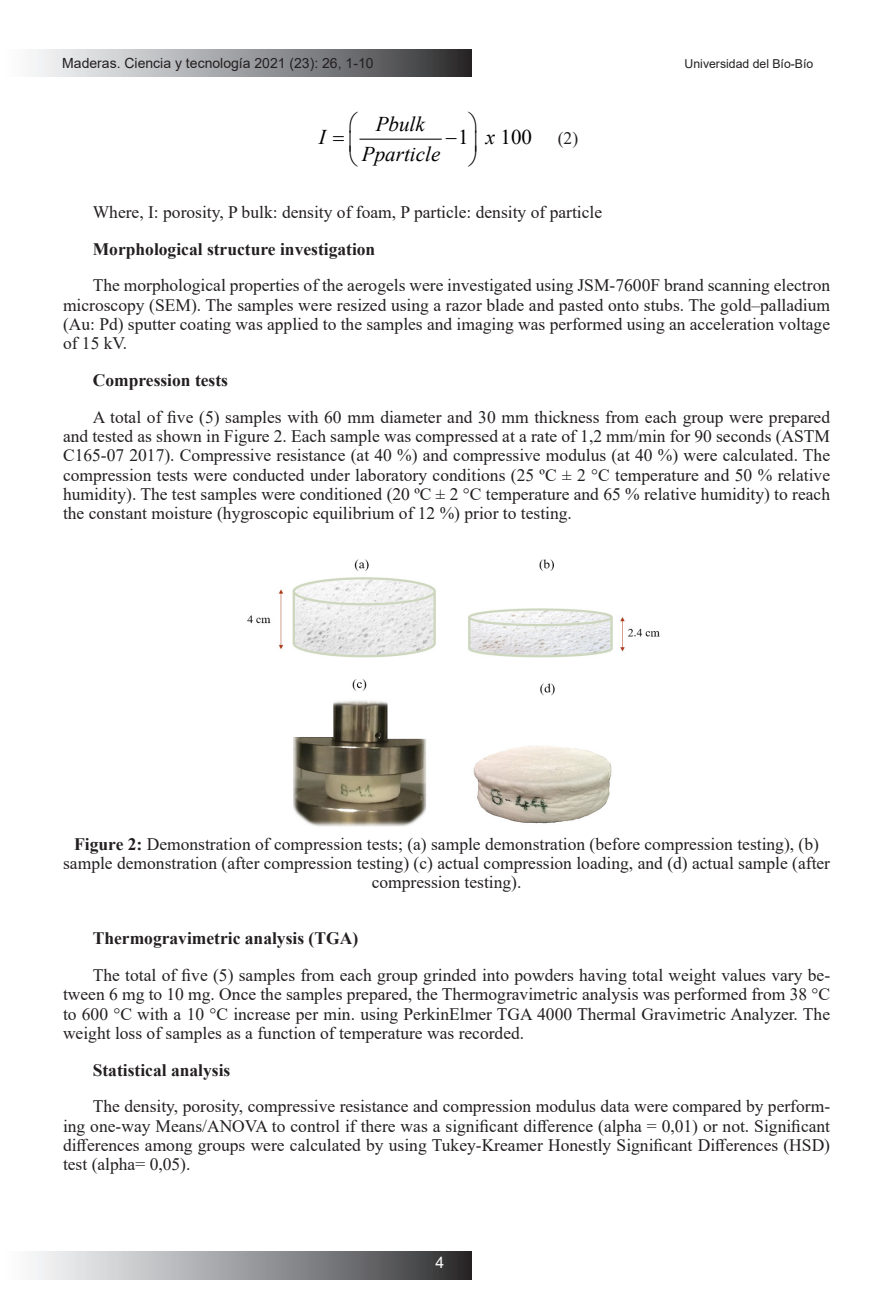
<style>
.page{position:relative;width:893px;height:1315px;background:#fff}
.page>*{position:absolute;margin:0;border:0;box-sizing:border-box;transform-origin:0 0}
.t1{font:italic 21px "Times New Roman";color:#000}
.t2{font:21px "Times New Roman";color:#000}
.t3{font:17.5px/19.2px "Times New Roman";color:#231f20;text-align:justify}
.t4{font:700 17.5px "Times New Roman";color:#231f20}
.t5{font:15.75px "Arial";color:#fff}
.t6{font:14px "Arial";color:#231f20}
.t7{font:12.25px "Arial";color:#231f20}
.s1{font-style:italic}
.s2{font-weight:700}
</style>
<div class="page">
<div style="left:0;top:49px;width:471px;height:28px;background:linear-gradient(to right,#fff,#333436)"></div>
<div style="left:0;top:1252px;width:471px;height:27px;background:linear-gradient(to right,#fff,#333436)"></div>
<hr style="left:360px;top:139px;width:81px;height:1px;background:#000">
<img style="left:247px;top:559px;width:413px;height:268px">
<p class="t6" style="left:62px;top:53px;width:313px">Maderas. Ciencia y tecnología 2021 (23): 26, 1-10</p>
<p class="t7" style="left:685px;top:56px;width:130px">Universidad del Bío-Bío</p>
<p class="t1" style="left:319px;top:123px;width:9px">I</p>
<p class="t1" style="left:376px;top:110px;width:51px">Pbulk</p>
<p class="t2" style="left:445px;top:123px;width:25px">−1</p>
<p class="t2" style="left:486px;top:123px;width:48px"><span class="s1">x</span> 100</p>
<p class="t1" style="left:362px;top:139px;width:80px">Pparticle</p>
<p class="t3" style="left:558px;top:128px;width:22px">(2)</p>
<p class="t3" style="left:93px;top:202px;width:511px">Where, I: porosity, P bulk: density of foam, P particle: density of particle</p>
<p class="t4" style="left:93px;top:236px;width:284px">Morphological structure investigation</p>
<p class="t3" style="left:63px;top:275px;width:769px;text-indent:30px">The morphological properties of the aerogels were investigated using JSM-7600F brand scanning electron microscopy (SEM). The samples were resized using a razor blade and pasted onto stubs. The gold–palladium (Au: Pd) sputter coating was applied to the samples and imaging was performed using an acceleration voltage of 15 kV.</p>
<p class="t4" style="left:93px;top:367px;width:137px">Compression tests</p>
<p class="t3" style="left:63px;top:407px;width:769px;text-indent:30px">A total of five (5) samples with 60 mm diameter and 30 mm thickness from each group were prepared and tested as shown in Figure 2. Each sample was compressed at a rate of 1,2 mm/min for 90 seconds (ASTM C165-07 2017). Compressive resistance (at 40 %) and compressive modulus (at 40 %) were calculated. The compression tests were conducted under laboratory conditions (25 ºC ± 2 °C temperature and 50 % relative humidity). The test samples were conditioned (20 ºC ± 2 °C temperature and 65 % relative humidity) to reach the constant moisture (hygroscopic equilibrium of 12 %) prior to testing.</p>
<p class="t3" style="left:63px;top:834px;width:768px;text-align:center"><span class="s2">Figure 2:</span> Demonstration of compression tests; (a) sample demonstration (before compression testing), (b) sample demonstration (after compression testing) (c) actual compression loading, and (d) actual sample (after compression testing).</p>
<p class="t4" style="left:93px;top:926px;width:267px">Thermogravimetric analysis (TGA)</p>
<p class="t3" style="left:63px;top:965px;width:769px;text-indent:30px">The total of five (5) samples from each group grinded into powders having total weight values vary be&shy;tween 6 mg to 10 mg. Once the samples prepared, the Thermogravimetric analysis was performed from 38 °C to 600 °C with a 10 °C increase per min. using PerkinElmer TGA 4000 Thermal Gravimetric Analyzer. The weight loss of samples as a function of temperature was recorded.</p>
<p class="t4" style="left:93px;top:1057px;width:139px">Statistical analysis</p>
<p class="t3" style="left:63px;top:1096px;width:769px;text-indent:30px">The density, porosity, compressive resistance and compression modulus data were compared by perform&shy;ing one-way Means/ANOVA to control if there was a significant difference (alpha = 0,01) or not. Significant differences among groups were calculated by using Tukey-Kreamer Honestly Significant Differences (HSD) test (alpha= 0,05).</p>
<p class="t5" style="left:435px;top:1252px;width:10px">4</p>
</div>
